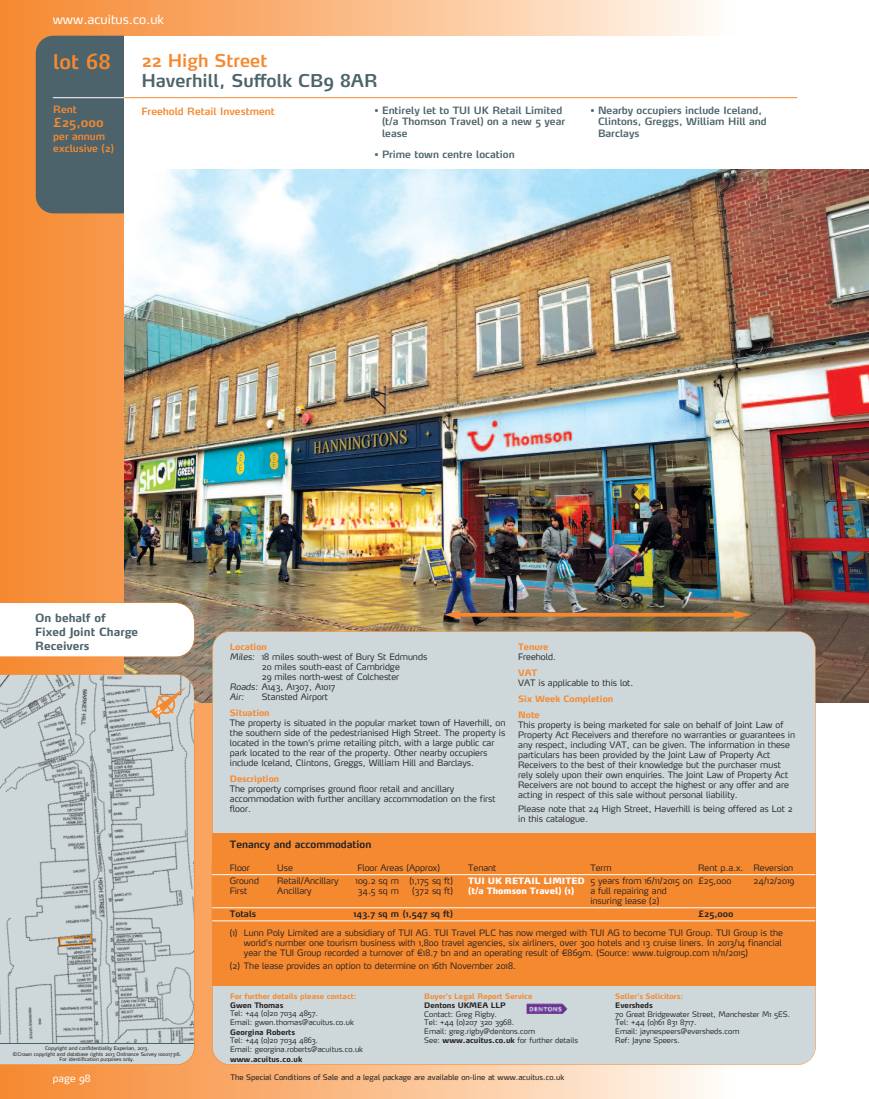
<style>
.page{position:relative;width:869px;height:1099px;background:#fff}
.page>*{position:absolute;margin:0;border:0;box-sizing:border-box;transform-origin:0 0}
.t1{font:600 20px "Max";color:#f58930}
.t2{font:600 17.5px "Max";color:#4c636b}
.t3{font:600 17.5px "Max";color:#f58930}
.t4{font:12.5px "Max";color:#fff}
.t5{font:600 12.5px "Max";color:#f58930}
.t6{font:700 11.25px/13.8px "Max";color:#4c636b}
.t7{font:600 10px/11.2px "Max";color:#4c636b}
.t8{font:600 10px/12px "Max";color:#f58930}
.t9{font:600 10px "Max";color:#231f20}
.t10{font:10px "Max";color:#fff}
.t11{font:300 8.75px/10px "Max";color:#231f20}
.t12{font:700 8.75px/16px "Max";color:#f58930}
.t13{font:900 8.75px/10px "Max";color:#fff}
.t14{font:600 8.75px "Max";color:#231f20}
.t15{font:italic 300 8.75px "Max";color:#231f20}
.t16{font:300 7.5px/8.8px "Max";color:#231f20}
.t17{font:7.5px "Max";color:#231f20}
.t18{font:700 7.5px "Max";color:#f58930}
.t19{font:700 7.5px "Max";color:#231f20}
.t20{font:5px/5.6px "Max";color:#231f20;text-align:center}
.s1{font-style:italic}
.s2{font-weight:700}
</style>
<div class="page">
<div style="left:293px;top:0;width:442px;height:1098px;background:linear-gradient(to right,#fab073,#fefaf5)"></div>
<div style="left:2px;top:0;width:291px;height:1098px;background:linear-gradient(to right,#f58931,#faaf75)"></div>
<hr style="left:0;top:0;width:2px;height:1098px;background:#f58930">
<div style="left:36px;top:36px;width:104px;height:177px;background:#4c636b;border-radius:18px"></div>
<img style="left:124px;top:168px;width:744px;height:534px">
<div style="left:124px;top:36px;width:744px;height:132px;background:#fff"></div>
<div style="left:212px;top:631px;width:602px;height:433px;background:#ced8da;border-radius:18px"></div>
<svg style="left:0;top:602px;width:194px;height:55px"></svg>
<hr style="left:53px;top:97px;width:71px;height:1px;background:#fff">
<hr style="left:124px;top:97px;width:672px;height:1px;background:#f58930">
<div style="left:212px;top:833px;width:603px;height:152px;background:#f58930"></div>
<svg style="left:0;top:674px;width:194px;height:369px"></svg>
<div style="left:0;top:1044px;width:194px;height:20px;background:#ced8da"></div>
<hr style="left:0;top:1043px;width:194px;height:1px;background:#4c636b">
<hr style="left:457px;top:613px;width:279px;height:3px;background:#f58930">
<svg style="left:443px;top:610px;width:18px;height:9px"></svg>
<svg style="left:732px;top:610px;width:18px;height:9px"></svg>
<hr style="left:212px;top:874px;width:602px;height:1px;background:#fff">
<hr style="left:212px;top:907px;width:602px;height:1px;background:#fff">
<hr style="left:212px;top:920px;width:602px;height:1px;background:#fff">
<img style="left:526px;top:1003px;width:41px;height:10px">
<svg style="left:150px;top:687px;width:36px;height:31px"></svg>
<h3 class="t4" style="left:53px;top:15px;width:113px">www.acuitus.co.uk</h3>
<h1 class="t1" style="left:53px;top:54px;width:59px">lot 68</h1>
<p class="t8" style="left:53px;top:105px;width:25px">Rent</p>
<h3 class="t5" style="left:53px;top:118px;width:52px">£25,000</h3>
<p class="t8" style="left:53px;top:132px;width:62px">per annum exclusive (2)</p>
<h2 class="t3" style="left:141px;top:54px;width:127px">22 High Street</h2>
<h2 class="t2" style="left:141px;top:74px;width:237px">Haverhill, Suffolk CB9 8AR</h2>
<p class="t8" style="left:141px;top:106px;width:135px">Freehold Retail Investment</p>
<p class="t7" style="left:382px;top:106px;width:185px;text-indent:-7px">• Entirely let to TUI UK Retail Limited (t/a Thomson Travel) on a new 5 year lease</p>
<p class="t7" style="left:374px;top:150px;width:142px">• Prime town centre location</p>
<p class="t7" style="left:597px;top:106px;width:170px;text-indent:-8px">• Nearby occupiers include Iceland,<br>Clintons, Greggs, William Hill and<br>Barclays</p>
<p class="t6" style="left:35px;top:612px;width:104px">On behalf of<br>Fixed Joint Charge<br>Receivers</p>
<p class="t20" style="left:13px;top:1045px;width:170px">Copyright and confidentiality Experian, 2013.<br>©Crown copyright and database rights 2013 Ordnance Survey 100017316.<br>For identification purposes only.</p>
<p class="t12" style="left:230px;top:639px;width:38px">Location</p>
<p class="t11" style="left:230px;top:652px;width:199px"><span class="s1">Miles:</span> 18 miles south-west of Bury St Edmunds</p>
<p class="t11" style="left:262px;top:662px;width:139px">20 miles south-east of Cambridge</p>
<p class="t11" style="left:262px;top:672px;width:139px">29 miles north-west of Colchester</p>
<p class="t11" style="left:230px;top:682px;width:107px"><span class="s1">Roads:</span> A143, A1307, A1017</p>
<p class="t15" style="left:230px;top:693px;width:16px">Air:</p>
<p class="t11" style="left:262px;top:692px;width:68px">Stansted Airport</p>
<p class="t12" style="left:230px;top:705px;width:41px">Situation</p>
<p class="t11" style="left:230px;top:719px;width:277px">The property is situated in the popular market town of Haverhill, on the southern side of the pedestrianised High Street. The property is located in the town’s prime retailing pitch, with a large public car park located to the rear of the property. Other nearby occupiers include Iceland, Clintons, Greggs, William Hill and Barclays.</p>
<p class="t12" style="left:230px;top:772px;width:51px">Description</p>
<p class="t11" style="left:230px;top:785px;width:267px">The property comprises ground floor retail and ancillary accommodation with further ancillary accommodation on the first floor.</p>
<p class="t9" style="left:230px;top:840px;width:143px">Tenancy and accommodation</p>
<p class="t12" style="left:518px;top:639px;width:31px">Tenure</p>
<p class="t11" style="left:518px;top:652px;width:39px">Freehold.</p>
<p class="t12" style="left:518px;top:665px;width:21px">VAT</p>
<p class="t11" style="left:518px;top:679px;width:117px">VAT is applicable to this lot.</p>
<p class="t12" style="left:518px;top:692px;width:96px">Six Week Completion<br>Note</p>
<p class="t11" style="left:518px;top:721px;width:278px">This property is being marketed for sale on behalf of Joint Law of Property Act Receivers and therefore no warranties or guarantees in any respect, including VAT, can be given. The information in these particulars has been provided by the Joint Law of Property Act Receivers to the best of their knowledge but the purchaser must rely solely upon their own enquiries. The Joint Law of Property Act Receivers are not bound to accept the highest or any offer and are acting in respect of this sale without personal liability.</p>
<p class="t11" style="left:518px;top:804px;width:276px">Please note that 24 High Street, Haverhill is being offered as Lot 2 in this catalogue.</p>
<p class="t11" style="left:229px;top:863px;width:22px">Floor</p>
<p class="t11" style="left:277px;top:863px;width:17px">Use</p>
<p class="t11" style="left:357px;top:863px;width:84px">Floor Areas (Approx)</p>
<p class="t11" style="left:468px;top:863px;width:30px">Tenant</p>
<p class="t11" style="left:590px;top:863px;width:23px">Term</p>
<p class="t11" style="left:697px;top:863px;width:97px">Rent p.a.x. Reversion</p>
<p class="t11" style="left:229px;top:876px;width:31px">Ground<br>First</p>
<p class="t11" style="left:277px;top:876px;width:63px">Retail/Ancillary<br>Ancillary</p>
<p class="t11" style="left:355px;top:876px;width:45px">109.2 sq m<br>34.5 sq m</p>
<p class="t11" style="left:409px;top:876px;width:45px;text-align:center">(1,175 sq ft) (372 sq ft)</p>
<p class="t13" style="left:468px;top:876px;width:118px">TUI UK RETAIL LIMITED (t/a Thomson Travel) (1)</p>
<p class="t11" style="left:590px;top:876px;width:104px">5 years from 16/11/2015 on a full repairing and insuring lease (2)</p>
<p class="t11" style="left:697px;top:876px;width:35px">£25,000</p>
<p class="t11" style="left:753px;top:876px;width:42px">24/12/2019</p>
<p class="t14" style="left:229px;top:910px;width:28px">Totals</p>
<p class="t14" style="left:353px;top:910px;width:101px">143.7 sq m (1,547 sq ft)</p>
<p class="t14" style="left:697px;top:910px;width:37px">£25,000</p>
<p class="t11" style="left:244px;top:928px;width:540px;text-indent:-14px">(1) Lunn Poly Limited are a subsidiary of TUI AG. TUI Travel PLC has now merged with TUI AG to become TUI Group. TUI Group is the world’s number one tourism business with 1,800 travel agencies, six airliners, over 300 hotels and 13 cruise liners. In 2013/14 financial year the TUI Group recorded a turnover of €18.7 bn and an operating result of €869m. (Source: www.tuigroup.com 11/11/2015)</p>
<p class="t11" style="left:230px;top:961px;width:287px">(2) The lease provides an option to determine on 16th November 2018.</p>
<p class="t18" style="left:230px;top:993px;width:128px">For further details please contact:</p>
<p class="t19" style="left:230px;top:1002px;width:55px">Gwen Thomas</p>
<p class="t16" style="left:230px;top:1009px;width:125px">Tel: +44 (0)20 7034 4857.<br>Email: gwen.thomas@acuitus.co.uk</p>
<p class="t19" style="left:230px;top:1029px;width:66px">Georgina Roberts</p>
<p class="t16" style="left:230px;top:1036px;width:134px">Tel: +44 (0)20 7034 4863.<br>Email: georgina.roberts@acuitus.co.uk</p>
<p class="t19" style="left:230px;top:1056px;width:74px">www.acuitus.co.uk</p>
<p class="t18" style="left:424px;top:993px;width:110px">Buyer’s Legal Report Service</p>
<p class="t19" style="left:424px;top:1002px;width:83px">Dentons UKMEA LLP</p>
<p class="t16" style="left:424px;top:1010px;width:155px">Contact: Greg Rigby.<br>Tel: +44 (0)207 320 3968.<br>Email: greg.rigby@dentons.com<br>See: <span class="s2">www.acuitus.co.uk</span> for further details</p>
<p class="t18" style="left:615px;top:993px;width:69px">Seller’s Solicitors:</p>
<p class="t19" style="left:615px;top:1002px;width:39px">Eversheds</p>
<p class="t16" style="left:615px;top:1010px;width:176px">70 Great Bridgewater Street, Manchester M1 5ES.<br>Tel: +44 (0)161 831 8717.<br>Email: jaynespeers@eversheds.com<br>Ref: Jayne Speers.</p>
<p class="t10" style="left:53px;top:1074px;width:39px">page 98</p>
<p class="t17" style="left:230px;top:1073px;width:335px">The Special Conditions of Sale and a legal package are available on-line at www.acuitus.co.uk</p>
</div>
